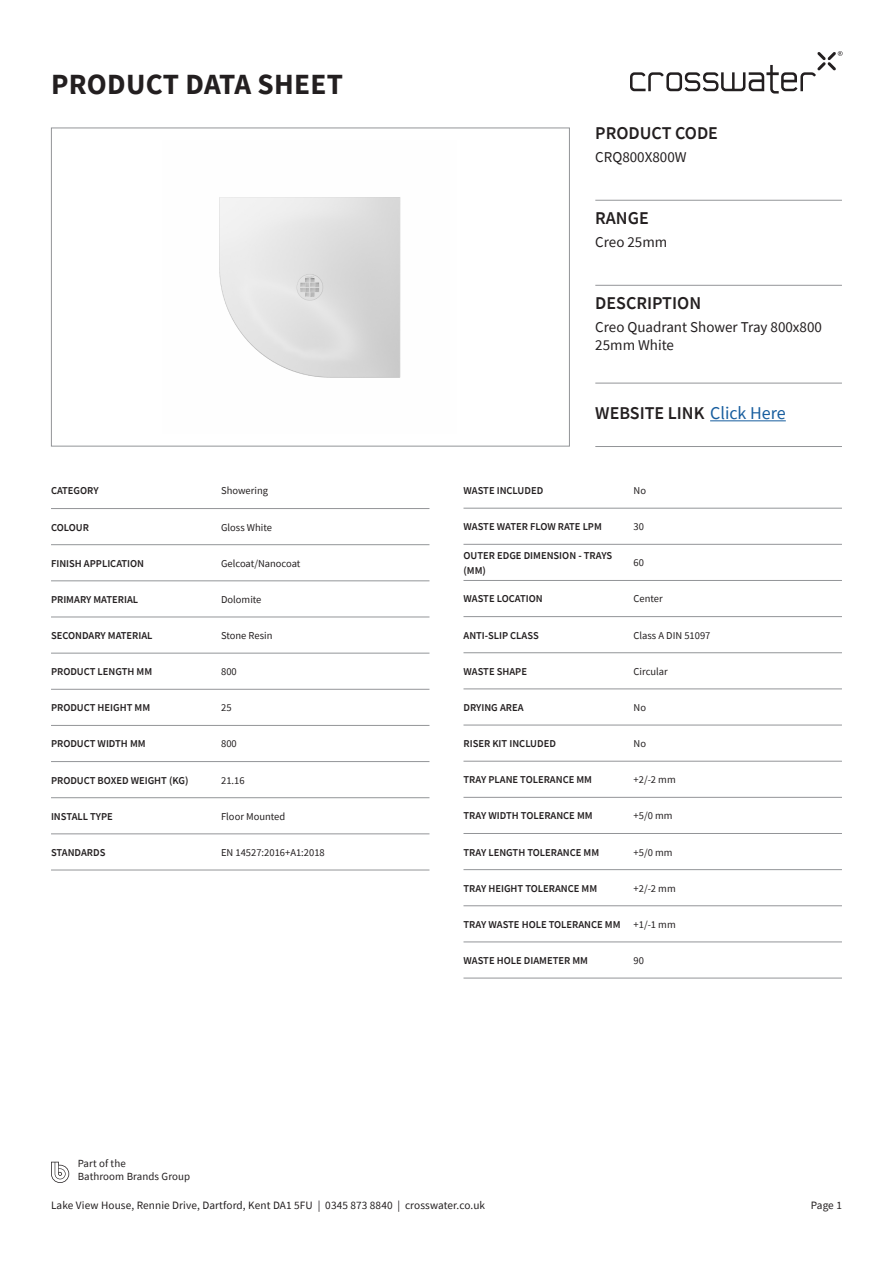
<style>
.page{position:relative;width:893px;height:1263px;background:#fff}
.page>*{position:absolute;margin:0;border:0;box-sizing:border-box;transform-origin:0 0}
.t1{font:700 29.25px "Source Sans Pro";letter-spacing:.01em;color:#231f20}
.Product_Table_Title{font:600 18px "Source Sans Pro";color:#231f20}
.Product_Table_Copy{font:15px/18px "Source Sans Pro";color:#231f20}
.Part_of_BBG{font:11.25px "Source Sans Pro";letter-spacing:.01em;color:#231f20}
.Information{font:11.25px "Source Sans Pro";color:#231f20}
.Part_of_BBG-2{font:10.8px "Source Sans Pro";letter-spacing:.01em;color:#231f20}
.Table_Title{font:600 10.5px/15px "Source Sans Pro";color:#231f20}
.Table_copy{font:10.5px "Source Sans Pro";color:#231f20}
.s1{font-weight:400;color:#175d9e}
</style>
<div class="page">
<div style="left:51px;top:128px;width:519px;height:318px;border:1px solid #939598"></div>
<svg style="left:51px;top:1162px;width:18px;height:21px"></svg>
<svg style="left:630px;top:51px;width:213px;height:43px"></svg>
<hr style="left:595px;top:200px;width:247px;height:1px;background:#939598">
<hr style="left:595px;top:285px;width:247px;height:1px;background:#939598">
<hr style="left:595px;top:446px;width:247px;height:1px;background:#939598">
<img style="left:219px;top:197px;width:182px;height:181px">
<hr style="left:595px;top:383px;width:247px;height:1px;background:#939598">
<hr style="left:710px;top:420px;width:76px;height:1px;background:#175d9e">
<hr style="left:51px;top:508px;width:378px;height:1px;background:#939598">
<hr style="left:51px;top:544px;width:378px;height:1px;background:#939598">
<hr style="left:51px;top:580px;width:378px;height:1px;background:#939598">
<hr style="left:51px;top:617px;width:378px;height:1px;background:#939598">
<hr style="left:51px;top:653px;width:378px;height:1px;background:#939598">
<hr style="left:51px;top:689px;width:378px;height:1px;background:#939598">
<hr style="left:51px;top:725px;width:378px;height:1px;background:#939598">
<hr style="left:51px;top:761px;width:378px;height:1px;background:#939598">
<hr style="left:51px;top:797px;width:378px;height:1px;background:#939598">
<hr style="left:51px;top:833px;width:378px;height:1px;background:#939598">
<hr style="left:51px;top:870px;width:378px;height:1px;background:#939598">
<hr style="left:463px;top:508px;width:379px;height:1px;background:#939598">
<hr style="left:463px;top:544px;width:379px;height:1px;background:#939598">
<hr style="left:463px;top:580px;width:379px;height:1px;background:#939598">
<hr style="left:463px;top:616px;width:379px;height:1px;background:#939598">
<hr style="left:463px;top:652px;width:379px;height:1px;background:#939598">
<hr style="left:463px;top:688px;width:379px;height:1px;background:#939598">
<hr style="left:463px;top:725px;width:379px;height:1px;background:#939598">
<hr style="left:463px;top:761px;width:379px;height:1px;background:#939598">
<hr style="left:463px;top:797px;width:379px;height:1px;background:#939598">
<hr style="left:463px;top:833px;width:379px;height:1px;background:#939598">
<hr style="left:463px;top:869px;width:379px;height:1px;background:#939598">
<hr style="left:463px;top:905px;width:379px;height:1px;background:#939598">
<hr style="left:463px;top:941px;width:379px;height:1px;background:#939598">
<hr style="left:463px;top:978px;width:379px;height:1px;background:#939598">
<p class="t1" style="left:51px;top:64px;width:294px">PRODUCT DATA SHEET</p>
<p class="Table_Title" style="left:51px;top:483px;width:49px">CATEGORY</p>
<p class="Table_copy" style="left:221px;top:484px;width:48px">Showering</p>
<p class="Table_Title" style="left:51px;top:519px;width:39px">COLOUR</p>
<p class="Table_copy" style="left:221px;top:520px;width:52px">Gloss White</p>
<p class="Table_Title" style="left:51px;top:556px;width:95px">FINISH APPLICATION</p>
<p class="Table_copy" style="left:221px;top:556px;width:81px">Gelcoat/Nanocoat</p>
<p class="Table_Title" style="left:51px;top:592px;width:89px">PRIMARY MATERIAL</p>
<p class="Table_copy" style="left:221px;top:593px;width:42px">Dolomite</p>
<p class="Table_Title" style="left:51px;top:628px;width:103px">SECONDARY MATERIAL</p>
<p class="Table_copy" style="left:221px;top:629px;width:53px">Stone Resin</p>
<p class="Table_Title" style="left:51px;top:664px;width:103px">PRODUCT LENGTH MM</p>
<p class="Table_copy" style="left:221px;top:665px;width:17px">800</p>
<p class="Table_Title" style="left:51px;top:700px;width:101px">PRODUCT HEIGHT MM</p>
<p class="Table_copy" style="left:221px;top:701px;width:12px">25</p>
<p class="Table_Title" style="left:51px;top:736px;width:96px">PRODUCT WIDTH MM</p>
<p class="Table_copy" style="left:221px;top:737px;width:17px">800</p>
<p class="Table_Title" style="left:51px;top:772px;width:139px">PRODUCT BOXED WEIGHT (KG)</p>
<p class="Table_copy" style="left:221px;top:773px;width:25px">21.16</p>
<p class="Table_Title" style="left:51px;top:809px;width:63px">INSTALL TYPE</p>
<p class="Table_copy" style="left:221px;top:809px;width:66px">Floor Mounted</p>
<p class="Table_Title" style="left:51px;top:845px;width:56px">STANDARDS</p>
<p class="Table_copy" style="left:221px;top:846px;width:105px">EN 14527:2016+A1:2018</p>
<p class="Part_of_BBG-2" style="left:78px;top:1156px;width:50px">Part of the</p>
<p class="Part_of_BBG-2" style="left:78px;top:1169px;width:114px">Bathroom Brands Group</p>
<p class="Product_Table_Title" style="left:595px;top:121px;width:124px">PRODUCT CODE</p>
<p class="Product_Table_Copy" style="left:595px;top:148px;width:93px">CRQ800X800W</p>
<p class="Product_Table_Title" style="left:595px;top:206px;width:55px">RANGE</p>
<p class="Product_Table_Copy" style="left:595px;top:233px;width:73px">Creo 25mm</p>
<p class="Product_Table_Title" style="left:595px;top:291px;width:107px">DESCRIPTION</p>
<p class="Product_Table_Copy" style="left:595px;top:318px;width:228px">Creo Quadrant Shower Tray 800x800<br>25mm White</p>
<p class="Product_Table_Title" style="left:595px;top:402px;width:192px">WEBSITE LINK <span class="s1">Click Here</span></p>
<p class="Table_Title" style="left:463px;top:483px;width:81px">WASTE INCLUDED</p>
<p class="Table_copy" style="left:634px;top:484px;width:14px">No</p>
<p class="Table_Title" style="left:463px;top:519px;width:140px">WASTE WATER FLOW RATE LPM</p>
<p class="Table_copy" style="left:634px;top:520px;width:12px">30</p>
<p class="Table_Title" style="left:463px;top:548px;width:150px">OUTER EDGE DIMENSION - TRAYS (MM)</p>
<p class="Table_copy" style="left:634px;top:556px;width:12px">60</p>
<p class="Table_Title" style="left:463px;top:591px;width:81px">WASTE LOCATION</p>
<p class="Table_copy" style="left:634px;top:592px;width:31px">Center</p>
<p class="Table_Title" style="left:463px;top:627px;width:77px">ANTI-SLIP CLASS</p>
<p class="Table_copy" style="left:634px;top:628px;width:78px">Class A DIN 51097</p>
<p class="Table_Title" style="left:463px;top:664px;width:65px">WASTE SHAPE</p>
<p class="Table_copy" style="left:634px;top:665px;width:36px">Circular</p>
<p class="Table_Title" style="left:463px;top:700px;width:62px">DRYING AREA</p>
<p class="Table_copy" style="left:634px;top:701px;width:14px">No</p>
<p class="Table_Title" style="left:463px;top:736px;width:94px">RISER KIT INCLUDED</p>
<p class="Table_copy" style="left:634px;top:737px;width:14px">No</p>
<p class="Table_Title" style="left:463px;top:772px;width:130px">TRAY PLANE TOLERANCE MM</p>
<p class="Table_copy" style="left:634px;top:773px;width:44px">+2/-2 mm</p>
<p class="Table_Title" style="left:463px;top:808px;width:131px">TRAY WIDTH TOLERANCE MM</p>
<p class="Table_copy" style="left:634px;top:809px;width:40px">+5/0 mm</p>
<p class="Table_Title" style="left:463px;top:844px;width:137px">TRAY LENGTH TOLERANCE MM</p>
<p class="Table_copy" style="left:634px;top:845px;width:40px">+5/0 mm</p>
<p class="Table_Title" style="left:463px;top:880px;width:135px">TRAY HEIGHT TOLERANCE MM</p>
<p class="Table_copy" style="left:634px;top:881px;width:44px">+2/-2 mm</p>
<p class="Table_Title" style="left:463px;top:917px;width:159px">TRAY WASTE HOLE TOLERANCE MM</p>
<p class="Table_copy" style="left:634px;top:918px;width:44px">+1/-1 mm</p>
<p class="Table_Title" style="left:463px;top:953px;width:126px">WASTE HOLE DIAMETER MM</p>
<p class="Table_copy" style="left:634px;top:954px;width:12px">90</p>
<p class="Part_of_BBG" style="left:51px;top:1198px;width:436px">Lake View House, Rennie Drive, Dartford, Kent DA1 5FU | 0345 873 8840 | crosswater.co.uk</p>
<p class="Information" style="left:811px;top:1198px;width:33px">Page 1</p>
</div>
